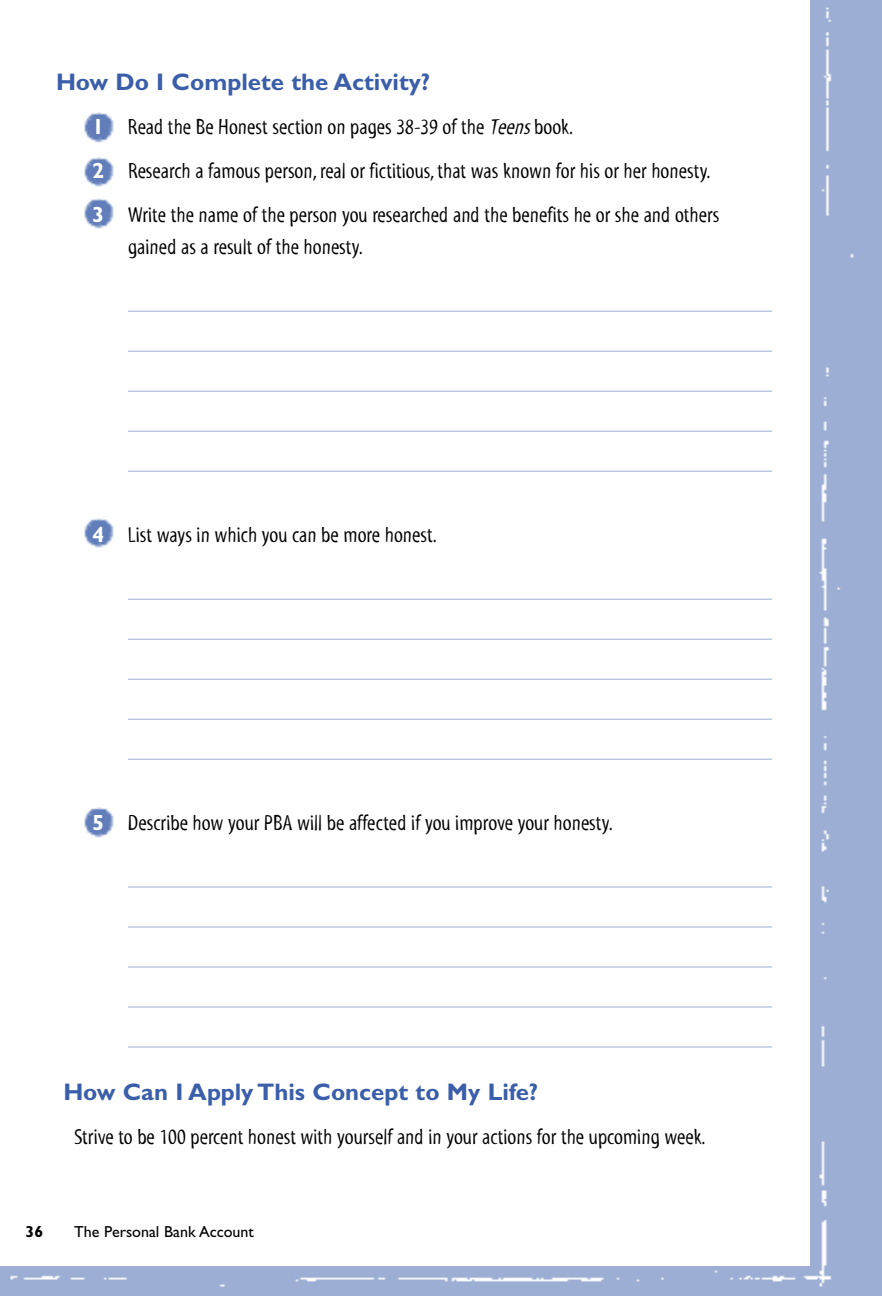
<style>
.page{position:relative;width:882px;height:1296px;background:#9caed4}
.page>*{position:absolute;margin:0;border:0;box-sizing:border-box;transform-origin:0 0}
.t1{font:700 24px "Gill Sans";color:#3a5ea9}
.t2{font:22px/44px "Myriad Tilt";color:#000}
.t3{font:16px "Gill Sans";color:#000}
.t4{font:700 16px "Gill Sans";color:#000}
.s1{font-family:"Gill Sans";font-weight:700;color:#fff}
.s2{font-style:italic}
</style>
<div class="page">
<img style="left:0;top:0;width:854px;height:1287px">
<div style="left:79px;top:108px;width:36px;height:36px;background:#fff"></div>
<img style="left:84px;top:112px;width:30px;height:31px">
<div style="left:79px;top:153px;width:36px;height:36px;background:#fff"></div>
<img style="left:84px;top:157px;width:30px;height:30px">
<div style="left:79px;top:194px;width:36px;height:37px;background:#fff"></div>
<img style="left:84px;top:199px;width:30px;height:30px">
<div style="left:79px;top:514px;width:36px;height:36px;background:#fff"></div>
<img style="left:84px;top:518px;width:30px;height:30px">
<div style="left:79px;top:803px;width:36px;height:37px;background:#fff"></div>
<img style="left:84px;top:808px;width:30px;height:30px">
<div style="left:13px;top:1212px;width:44px;height:42px;background:#fff"></div>
<hr style="left:128px;top:311px;width:644px;height:1px;background:#9caed4">
<hr style="left:128px;top:351px;width:644px;height:1px;background:#9caed4">
<hr style="left:128px;top:391px;width:644px;height:1px;background:#9caed4">
<hr style="left:128px;top:431px;width:644px;height:1px;background:#9caed4">
<hr style="left:128px;top:471px;width:644px;height:1px;background:#9caed4">
<hr style="left:128px;top:599px;width:644px;height:1px;background:#9caed4">
<hr style="left:128px;top:639px;width:644px;height:1px;background:#9caed4">
<hr style="left:128px;top:679px;width:644px;height:1px;background:#9caed4">
<hr style="left:128px;top:719px;width:644px;height:1px;background:#9caed4">
<hr style="left:128px;top:759px;width:644px;height:1px;background:#9caed4">
<hr style="left:128px;top:886px;width:644px;height:1px;background:#9caed4">
<hr style="left:128px;top:926px;width:644px;height:1px;background:#9caed4">
<hr style="left:128px;top:966px;width:644px;height:1px;background:#9caed4">
<hr style="left:128px;top:1006px;width:644px;height:1px;background:#9caed4">
<hr style="left:128px;top:1046px;width:644px;height:1px;background:#9caed4">
<p class="t1" style="left:56px;top:73px;width:376px">How Do I Complete the Activity?</p>
<p class="t2" style="left:92px;top:107px;width:629px"><span class="s1">1</span> Read the Be Honest section on pages 38-39 of the <span class="s2">Teens</span>book.<br><span class="s1">2</span> Research a famous person, real or fictitious, that was known for his or her honesty.<br><span class="s1">3</span> Write the name of the person you researched and the benefits he or she and others</p>
<p class="t2" style="left:128px;top:227px;width:236px">gained as a result of the honesty.</p>
<p class="t2" style="left:92px;top:515px;width:346px"><span class="s1">4</span> List ways in which you can be more honest.</p>
<p class="t2" style="left:92px;top:802px;width:522px"><span class="s1">5</span> Describe how your PBA will be affected if you improve your honesty.</p>
<p class="t1" style="left:63px;top:1083px;width:476px">How Can I Apply This Concept to My Life?</p>
<p class="t2" style="left:74px;top:1116px;width:633px">Strive to be 100 percent honest with yourself and in your actions for the upcoming week.</p>
<p class="t4" style="left:26px;top:1225px;width:19px">36</p>
<p class="t3" style="left:74px;top:1226px;width:181px">The Personal Bank Account</p>
</div>
